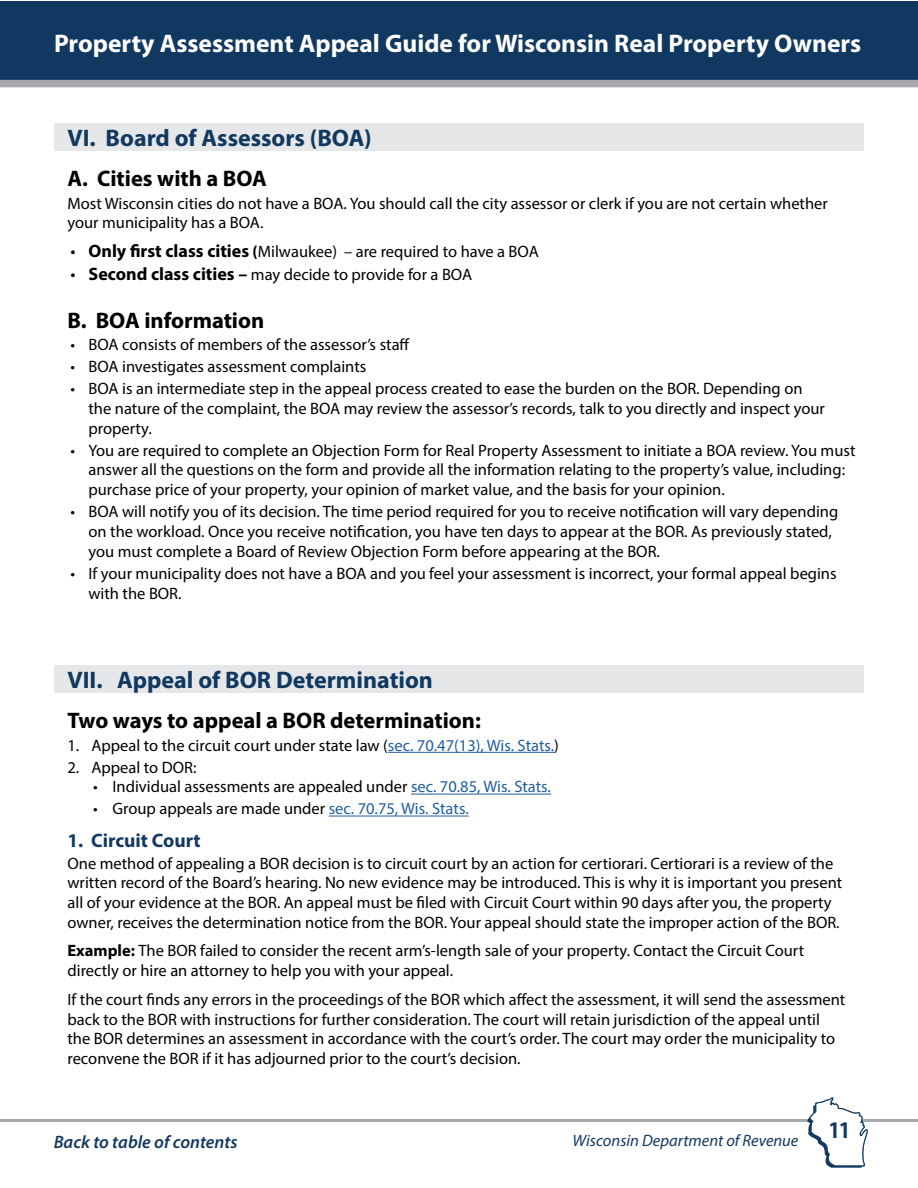
<style>
.page{position:relative;width:918px;height:1188px;background:#fff}
.page>*{position:absolute;margin:0;border:0;box-sizing:border-box;transform-origin:0 0}
.t1{font:700 25.5px "Myriad Pro";color:#fff}
.t2{font:700 24px "Myriad Pro";color:#113861}
.t3{font:700 condensed 24px "Myriad Pro";color:#113861}
.t4{font:700 22.5px "Myriad Pro";color:#000}
.t5{font:700 19.5px "Myriad Pro";color:#143961}
.t6{font:italic 600 18px "Myriad Pro";color:#143961}
.t7{font:16.5px/19.8px "Myriad Pro";color:#000}
.t8{font:italic 16.5px "Myriad Pro";color:#143961}
.s1{font-size:18px}
.s2{font-weight:700;font-size:18px}
.s3{font-weight:700}
.s4{color:#215e9e}
</style>
<div class="page">
<div style="left:1px;top:1px;width:917px;height:86px;background:#113861"></div>
<div style="left:0;top:80px;width:918px;height:7px;background:#a7a9ac"></div>
<hr style="left:0;top:1119px;width:918px;height:3px;background:#a7a9ac">
<svg style="left:807px;top:1097px;width:61px;height:71px"></svg>
<div style="left:54px;top:123px;width:809px;height:28px;background:#e6e7e8"></div>
<div style="left:54px;top:665px;width:809px;height:28px;background:#e6e7e8"></div>
<hr style="left:388px;top:752px;width:166px;height:1px;background:#215e9e">
<hr style="left:411px;top:794px;width:140px;height:1px;background:#215e9e">
<hr style="left:329px;top:816px;width:140px;height:1px;background:#215e9e">
<h1 class="t1" style="left:54px;top:27px;width:809px">Property Assessment Appeal Guide for Wisconsin Real Property Owners</h1>
<h2 class="t2" style="left:68px;top:122px;width:306px">VI. Board of Assessors (BOA)</h2>
<h3 class="t4" style="left:68px;top:164px;width:201px">A. Cities with a BOA</h3>
<p class="t7" style="left:68px;top:193px;width:762px">Most Wisconsin cities do not have a BOA. You should call the city assessor or clerk if you are not certain whether your municipality has a BOA.</p>
<p class="t7" style="left:70px;top:241px;width:470px"><span class="s1">•</span> <span class="s2">Only first class cities</span> <span class="s3">(</span>Milwaukee) – are required to have a BOA</p>
<p class="t7" style="left:70px;top:265px;width:403px"><span class="s1">•</span> <span class="s2">Second class cities –</span> may decide to provide for a BOA</p>
<h3 class="t4" style="left:68px;top:305px;width:198px">B. BOA information</h3>
<p class="t7" style="left:70px;top:334px;width:341px">• BOA consists of members of the assessor’s staff</p>
<p class="t7" style="left:70px;top:356px;width:297px">• BOA investigates assessment complaints</p>
<p class="t7" style="left:89px;top:378px;width:738px;text-indent:-18px">• BOA is an intermediate step in the appeal process created to ease the burden on the BOR. Depending on the nature of the complaint, the BOA may review the assessor’s records, talk to you directly and inspect your property.</p>
<p class="t7" style="left:89px;top:440px;width:768px;text-indent:-18px">• You are required to complete an Objection Form for Real Property Assessment to initiate a BOA review. You must answer all the questions on the form and provide all the information relating to the property’s value, including: purchase price of your property, your opinion of market value, and the basis for your opinion.</p>
<p class="t7" style="left:89px;top:502px;width:751px;text-indent:-18px">• BOA will notify you of its decision. The time period required for you to receive notification will vary depending on the workload. Once you receive notification, you have ten days to appear at the BOR. As previously stated, you must complete a Board of Review Objection Form before appearing at the BOR.</p>
<p class="t7" style="left:89px;top:563px;width:750px;text-indent:-18px">• If your municipality does not have a BOA and you feel your assessment is incorrect, your formal appeal begins with the BOR.</p>
<h2 class="t2" style="left:68px;top:664px;width:367px">VII. Appeal of BOR Determination</h2>
<h3 class="t4" style="left:68px;top:706px;width:415px">Two ways to appeal a BOR determination:</h3>
<p class="t7" style="left:68px;top:735px;width:493px">1. Appeal to the circuit court under state law (<span class="s4">sec. 70.47(13), Wis. Stats.</span>)</p>
<p class="t7" style="left:68px;top:757px;width:131px">2. Appeal to DOR:</p>
<p class="t7" style="left:93px;top:777px;width:460px">• Individual assessments are appealed under <span class="s4">sec. 70.85, Wis. Stats.</span></p>
<p class="t7" style="left:93px;top:799px;width:377px">• Group appeals are made under <span class="s4">sec. 70.75, Wis. Stats.</span></p>
<p class="t5" style="left:68px;top:827px;width:135px">1. Circuit Court</p>
<p class="t7" style="left:68px;top:853px;width:776px">One method of appealing a BOR decision is to circuit court by an action for certiorari. Certiorari is a review of the written record of the Board’s hearing. No new evidence may be introduced. This is why it is important you present all of your evidence at the BOR. An appeal must be filed with Circuit Court within 90 days after you, the property owner, receives the determination notice from the BOR. Your appeal should state the improper action of the BOR.</p>
<p class="t7" style="left:68px;top:941px;width:738px"><span class="s3">Example:</span> The BOR failed to consider the recent arm’s-length sale of your property. Contact the Circuit Court directly or hire an attorney to help you with your appeal.</p>
<p class="t7" style="left:68px;top:989px;width:779px">If the court finds any errors in the proceedings of the BOR which affect the assessment, it will send the assessment back to the BOR with instructions for further consideration. The court will retain jurisdiction of the appeal until the BOR determines an assessment in accordance with the court’s order. The court may order the municipality to reconvene the BOR if it has adjourned prior to the court’s decision.</p>
<p class="t6" style="left:54px;top:1130px;width:185px">Back to table of contents</p>
<p class="t8" style="left:573px;top:1130px;width:227px">Wisconsin Department of Revenue</p>
<h2 class="t3" style="left:829px;top:1115px;width:22px">11</h2>
</div>
